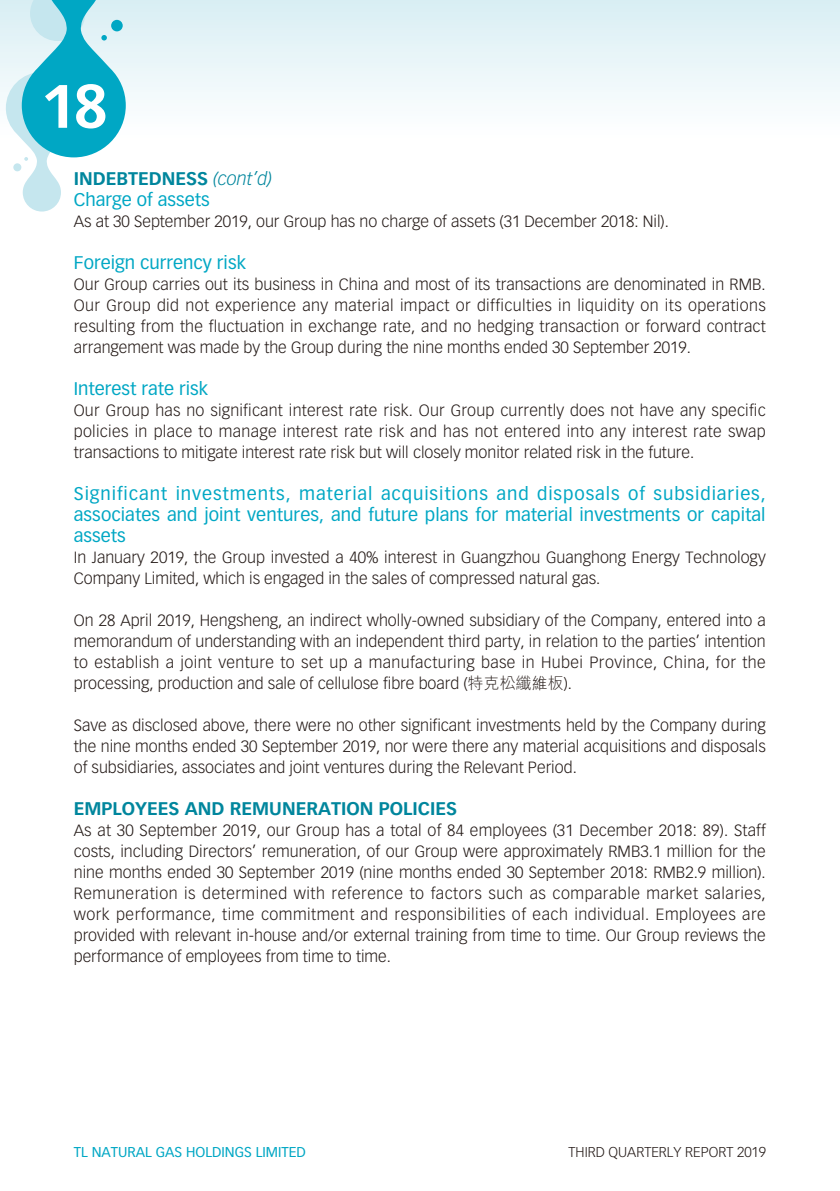
<style>
.page{position:relative;width:840px;height:1191px;background:#fff}
.page>*{position:absolute;margin:0;border:0;box-sizing:border-box;transform-origin:0 0}
.t1{font:700 60px "Vectora LT Std";color:#fff}
.t2{font:18px/21px "Vectora LT Std";color:#00a7c4}
.t3{font:700 18px "Vectora LT Std";color:#00869d}
.t4{font:300 16px/21px "Vectora LT Std";color:#231916;text-align:justify}
.t5{font:14px "Vectora LT Std";color:#00a7c4}
.t6{font:300 14px "Vectora LT Std";color:#231916}
.s1{font-weight:700;color:#00869d}
.s2{font-weight:300;font-style:italic;color:#00869d}
.s3{font-family:"M Hei HK Light E Ten B5 H";font-weight:400}
</style>
<div class="page">
<div style="left:0;top:0;width:839px;height:142px;background:linear-gradient(to bottom,#d8eef3,#fff)"></div>
<svg style="left:6px;top:0;width:120px;height:211px"></svg>
<div style="left:111px;top:20px;width:12px;height:11px;background:#00a7c4;border-radius:50%"></div>
<h1 class="t1" style="left:40px;top:78px;width:70px">18</h1>
<p class="t2" style="left:74px;top:169px;width:200px"><span class="s1">INDEBTEDNESS</span> <span class="s2">(cont’d)<br></span>Charge of assets</p>
<p class="t4" style="left:74px;top:212px;width:596px">As at 30 September 2019, our Group has no charge of assets (31 December 2018: Nil).</p>
<p class="t2" style="left:74px;top:253px;width:174px">Foreign currency risk</p>
<p class="t4" style="left:74px;top:275px;width:693px">Our Group carries out its business in China and most of its transactions are denominated in RMB.<br>Our Group did not experience any material impact or difficulties in liquidity on its operations resulting from the fluctuation in exchange rate, and no hedging transaction or forward contract arrangement was made by the Group during the nine months ended 30 September 2019.</p>
<p class="t2" style="left:74px;top:379px;width:136px">Interest rate risk</p>
<p class="t4" style="left:74px;top:401px;width:693px">Our Group has no significant interest rate risk. Our Group currently does not have any specific policies in place to manage interest rate risk and has not entered into any interest rate swap transactions to mitigate interest rate risk but will closely monitor related risk in the future.</p>
<p class="t2" style="left:74px;top:484px;width:693px;text-align:justify">Significant investments, material acquisitions and disposals of subsidiaries, associates and joint ventures, and future plans for material investments or capital assets</p>
<p class="t4" style="left:74px;top:548px;width:693px">In January 2019, the Group invested a 40% interest in Guangzhou Guanghong Energy Technology<br>Company Limited, which is engaged in the sales of compressed natural gas.</p>
<p class="t4" style="left:74px;top:611px;width:693px">On 28 April 2019, Hengsheng, an indirect wholly-owned subsidiary of the Company, entered into a memorandum of understanding with an independent third party, in relation to the parties’ intention to establish a joint venture to set up a manufacturing base in Hubei Province, China, for the processing, production and sale of cellulose fibre board (<span class="s3">特克松纖維板</span>).</p>
<p class="t4" style="left:74px;top:716px;width:693px">Save as disclosed above, there were no other significant investments held by the Company during the nine months ended 30 September 2019, nor were there any material acquisitions and disposals of subsidiaries, associates and joint ventures during the Relevant Period.</p>
<p class="t3" style="left:74px;top:800px;width:384px">EMPLOYEES AND REMUNERATION POLICIES</p>
<p class="t4" style="left:74px;top:821px;width:693px">As at 30 September 2019, our Group has a total of 84 employees (31 December 2018: 89). Staff costs, including Directors’ remuneration, of our Group were approximately RMB3.1 million for the nine months ended 30 September 2019 (nine months ended 30 September 2018: RMB2.9 million).<br>Remuneration is determined with reference to factors such as comparable market salaries, work performance, time commitment and responsibilities of each individual. Employees are provided with relevant in-house and/or external training from time to time. Our Group reviews the performance of employees from time to time.</p>
<p class="t5" style="left:74px;top:1145px;width:233px">TL NATURAL GAS HOLDINGS LIMITED</p>
<p class="t6" style="left:568px;top:1145px;width:199px">THIRD QUARTERLY REPORT 2019</p>
</div>
